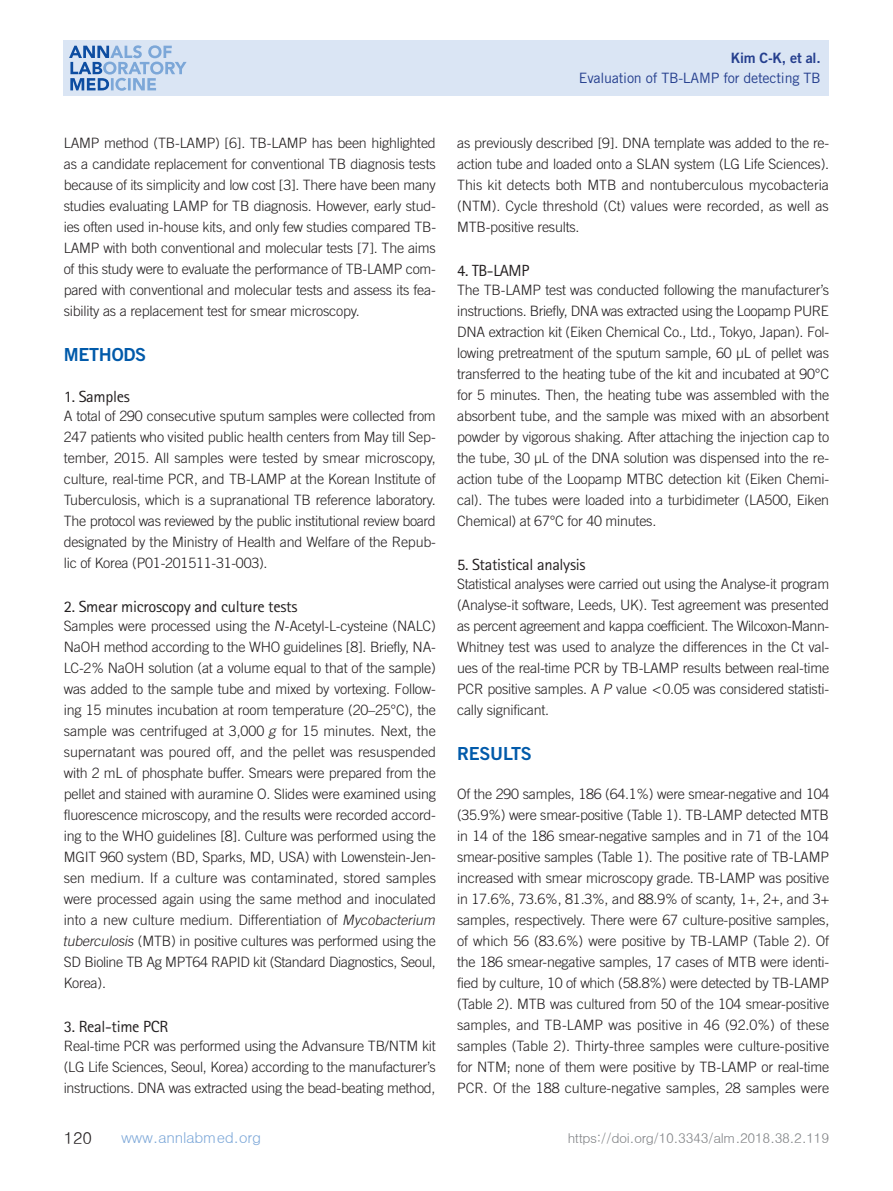
<style>
.page{position:relative;width:893px;height:1191px;background:#fff}
.page>*{position:absolute;margin:0;border:0;box-sizing:border-box;transform-origin:0 0}
.본문대제목{font:18px "Trade Gothic LT Std Bd 2";letter-spacing:-.015em;color:#015aaa}
.URL{font:16.5px "Dotum";color:#231f20}
.본문중제목{font:16.2px "Rotis Sans Serif Std";letter-spacing:-.02em;color:#231f20}
.URL-2{font:15px "Dotum";letter-spacing:-.02em;color:#7ca7d8}
.본문{font:300 14.25px/21px "Trade Gothic LT Std";letter-spacing:-.015em;color:#231f20;text-align:justify}
.하시라제목{font:14.25px "Trade Gothic LT Std";letter-spacing:-.015em;color:#253f8e}
.하시라이름{font:14.25px "Trade Gothic LT Std Bd 2";letter-spacing:-.015em;color:#253f8e}
.t1{font:13.5px "Dotum";letter-spacing:-.03em;color:#808285}
.s1{font-style:italic}
</style>
<div class="page">
<div style="left:64px;top:40px;width:765px;height:56px;background:#dae5f4"></div>
<svg style="left:69px;top:45px;width:118px;height:46px"></svg>
<p class="본문" style="left:64px;top:132px;width:374px">LAMP method (TB-LAMP) [6]. TB-LAMP has been highlighted as a candidate replacement for conventional TB diagnosis tests because of its simplicity and low cost [3]. There have been many studies evaluating LAMP for TB diagnosis. However, early stud&shy;ies often used in-house kits, and only few studies compared TB-LAMP with both conventional and molecular tests [7]. The aims of this study were to evaluate the performance of TB-LAMP com&shy;pared with conventional and molecular tests and assess its fea&shy;sibility as a replacement test for smear microscopy.</p>
<p class="본문대제목" style="left:64px;top:343px;width:84px">METHODS</p>
<p class="본문중제목" style="left:64px;top:387px;width:68px">1. Samples</p>
<p class="본문" style="left:64px;top:405px;width:374px">A total of 290 consecutive sputum samples were collected from 247 patients who visited public health centers from May till Sep&shy;tember, 2015. All samples were tested by smear microscopy, culture, real-time PCR, and TB-LAMP at the Korean Institute of Tuberculosis, which is a supranational TB reference laboratory.<br>The protocol was reviewed by the public institutional review board designated by the Ministry of Health and Welfare of the Repub&shy;lic of Korea (P01-201511-31-003).</p>
<p class="본문중제목" style="left:64px;top:597px;width:235px">2. Smear microscopy and culture tests</p>
<p class="본문" style="left:63px;top:615px;width:376px;text-align:left">Samples were processed using the <span class="s1">N</span>-Acetyl-L-cysteine (NALC)<br>NaOH method according to the WHO guidelines [8]. Briefly, NA-LC-2% NaOH solution (at a volume equal to that of the sample) was added to the sample tube and mixed by vortexing. Follow&shy;ing 15 minutes incubation at room temperature (20–25°C), the sample was centrifuged at 3,000 <span class="s1">g</span> for 15 minutes. Next, the supernatant was poured off, and the pellet was resuspended with 2 mL of phosphate buffer. Smears were prepared from the pellet and stained with auramine O. Slides were examined using fluorescence microscopy, and the results were recorded accord&shy;ing to the WHO guidelines [8]. Culture was performed using the MGIT 960 system (BD, Sparks, MD, USA) with Lowenstein-Jen&shy;sen medium. If a culture was contaminated, stored samples were processed again using the same method and inoculated into a new culture medium. Differentiation of <span class="s1">Mycobacterium tuberculosis</span> (MTB) in positive cultures was performed using the SD Bioline TB Ag MPT64 RAPID kit (Standard Diagnostics, Seoul, Korea).</p>
<p class="본문중제목" style="left:64px;top:1017px;width:106px">3. Real-time PCR</p>
<p class="본문" style="left:64px;top:1035px;width:374px">Real-time PCR was performed using the Advansure TB/NTM kit (LG Life Sciences, Seoul, Korea) according to the manufacturer’s instructions. DNA was extracted using the bead-beating method,</p>
<p class="하시라이름" style="left:731px;top:49px;width:91px">Kim C-K, et al.</p>
<p class="하시라제목" style="left:579px;top:69px;width:243px">Evaluation of TB-LAMP for detecting TB</p>
<p class="본문" style="left:457px;top:132px;width:374px">as previously described [9]. DNA template was added to the re&shy;action tube and loaded onto a SLAN system (LG Life Sciences).<br>This kit detects both MTB and nontuberculous mycobacteria (NTM). Cycle threshold (Ct) values were recorded, as well as MTB-positive results.</p>
<p class="본문중제목" style="left:457px;top:261px;width:74px">4. TB-LAMP</p>
<p class="본문" style="left:457px;top:279px;width:374px">The TB-LAMP test was conducted following the manufacturer’s instructions. Briefly, DNA was extracted using the Loopamp PURE DNA extraction kit (Eiken Chemical Co., Ltd., Tokyo, Japan). Fol&shy;lowing pretreatment of the sputum sample, 60 μL of pellet was transferred to the heating tube of the kit and incubated at 90°C for 5 minutes. Then, the heating tube was assembled with the absorbent tube, and the sample was mixed with an absorbent powder by vigorous shaking. After attaching the injection cap to the tube, 30 μL of the DNA solution was dispensed into the re&shy;action tube of the Loopamp MTBC detection kit (Eiken Chemi&shy;cal). The tubes were loaded into a turbidimeter (LA500, Eiken Chemical) at 67°C for 40 minutes.</p>
<p class="본문중제목" style="left:457px;top:555px;width:130px">5. Statistical analysis</p>
<p class="본문" style="left:457px;top:573px;width:374px">Statistical analyses were carried out using the Analyse-it program (Analyse-it software, Leeds, UK). Test agreement was presented as percent agreement and kappa coefficient. The Wilcoxon-Mann-Whitney test was used to analyze the differences in the Ct val&shy;ues of the real-time PCR by TB-LAMP results between real-time PCR positive samples. A <span class="s1">P</span> value &lt;0.05 was considered statisti&shy;cally significant.</p>
<p class="본문대제목" style="left:457px;top:742px;width:76px">RESULTS</p>
<p class="본문" style="left:457px;top:783px;width:374px">Of the 290 samples, 186 (64.1%) were smear-negative and 104 (35.9%) were smear-positive (Table 1). TB-LAMP detected MTB in 14 of the 186 smear-negative samples and in 71 of the 104 smear-positive samples (Table 1). The positive rate of TB-LAMP increased with smear microscopy grade. TB-LAMP was positive in 17.6%, 73.6%, 81.3%, and 88.9% of scanty, 1+, 2+, and 3+ samples, respectively. There were 67 culture-positive samples, of which 56 (83.6%) were positive by TB-LAMP (Table 2). Of the 186 smear-negative samples, 17 cases of MTB were identi&shy;fied by culture, 10 of which (58.8%) were detected by TB-LAMP (Table 2). MTB was cultured from 50 of the 104 smear-positive samples, and TB-LAMP was positive in 46 (92.0%) of these samples (Table 2). Thirty-three samples were culture-positive for NTM; none of them were positive by TB-LAMP or real-time PCR. Of the 188 culture-negative samples, 28 samples were</p>
<p class="URL" style="left:64px;top:1129px;width:30px">120</p>
<p class="URL-2" style="left:121px;top:1130px;width:142px">www.annlabmed.org</p>
<p class="t1" style="left:568px;top:1131px;width:263px">https://doi.org/10.3343/alm.2018.38.2.119</p>
</div>
